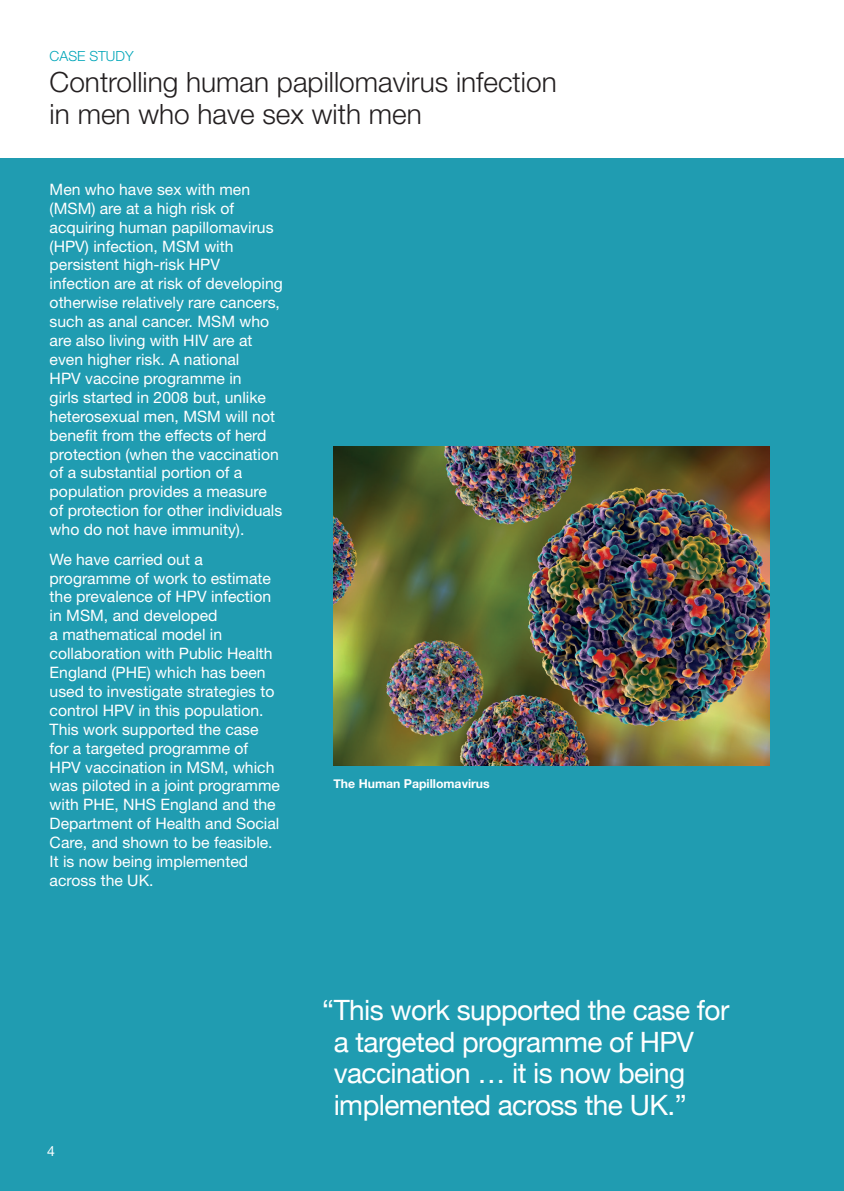
<style>
.page{position:relative;width:844px;height:1191px;background:#fff}
.page>*{position:absolute;margin:0;border:0;box-sizing:border-box;transform-origin:0 0}
.t1{font:28px/31.5px "Helvetica Neue";letter-spacing:-.02em;color:#fff}
.t2{font:300 28px "Helvetica Neue LT Std";color:#231f20}
.t3{font:15.75px/18.9px "Helvetica Neue LT Std";color:#fff}
.t4{font:300 14px "Helvetica Neue LT Std";color:#00a6b9}
.t5{font:14px "Helvetica Neue LT Std";color:#fff}
.t6{font:700 12.25px "Helvetica Neue";color:#fff}
</style>
<div class="page">
<div style="left:0;top:159px;width:843px;height:1032px;background:#209cb1"></div>
<img style="left:333px;top:446px;width:436px;height:320px">
<p class="t4" style="left:50px;top:47px;width:86px">CASE STUDY</p>
<p class="t2" style="left:50px;top:65px;width:508px">Controlling human papillomavirus infection</p>
<p class="t2" style="left:50px;top:97px;width:373px">in men who have sex with men</p>
<p class="t3" style="left:50px;top:180px;width:235px">Men who have sex with men (MSM) are at a high risk of acquiring human papillomavirus (HPV) infection, MSM with persistent high-risk HPV infection are at risk of developing otherwise relatively rare cancers, such as anal cancer. MSM who are also living with HIV are at even higher risk. A national<br>HPV vaccine programme in<br>girls started in 2008 but, unlike heterosexual men, MSM will not benefit from the effects of herd protection (when the vaccination of a substantial portion of a population provides a measure of protection for other individuals who do not have immunity).</p>
<p class="t3" style="left:50px;top:549px;width:232px">We have carried out a programme of work to estimate the prevalence of HPV infection in MSM, and developed<br>a mathematical model in collaboration with Public Health<br>England (PHE) which has been used to investigate strategies to control HPV in this population.<br>This work supported the case for a targeted programme of<br>HPV vaccination in MSM, which was piloted in a joint programme with PHE, NHS England and the<br>Department of Health and Social<br>Care, and shown to be feasible.<br>It is now being implemented across the UK.</p>
<p class="t6" style="left:333px;top:773px;width:158px">The Human Papillomavirus</p>
<p class="t5" style="left:47px;top:1142px;width:9px">4</p>
<p class="t1" style="left:333px;top:996px;width:397px;text-indent:-11px">“This work supported the case for a targeted programme of HPV vaccination … it is now being implemented across the UK.”</p>
</div>
